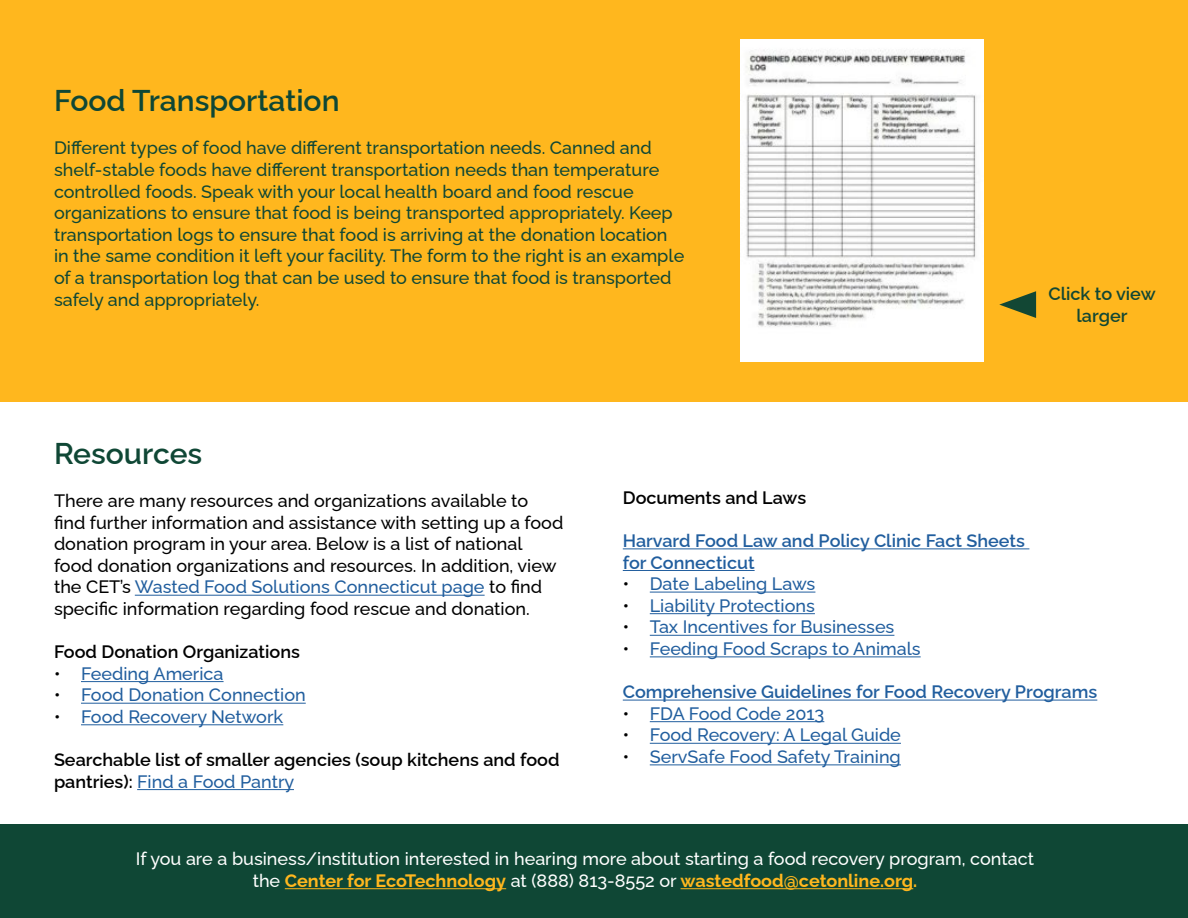
<style>
.page{position:relative;width:1188px;height:918px;background:#fff}
.page>*{position:absolute;margin:0;border:0;box-sizing:border-box;transform-origin:0 0}
.t1{font:600 30px "Raleway";color:#0f4735}
.t2{font:500 18px/21.6px "Raleway";color:#0f4735}
.t3{font:500 18px/21.6px "Raleway";color:#000}
.t4{font:500 18px "Raleway";color:#215e9e}
.t5{font:500 18px/21.6px "Raleway";color:#fff;text-align:center}
.t6{font:600 18px/21.6px "Raleway";color:#000}
.t7{font:600 18px/21.6px "Raleway";color:#215e9e}
.t8{font:600 18px/21.6px "Raleway";color:#124734;text-align:center}
.s1{color:#215e9e}
.s2{color:#000}
.s3{font-weight:500;color:#215e9e}
.s4{font-weight:700;color:#ffb71e}
</style>
<div class="page">
<div style="left:0;top:824px;width:1188px;height:94px;background:#0f4735"></div>
<div style="left:0;top:0;width:1188px;height:401px;background:#ffb71e"></div>
<img style="left:740px;top:39px;width:243px;height:323px">
<hr style="left:135px;top:595px;width:350px;height:1px;background:#215e9e">
<hr style="left:81px;top:681px;width:143px;height:1px;background:#215e9e">
<hr style="left:81px;top:703px;width:225px;height:1px;background:#215e9e">
<hr style="left:81px;top:724px;width:202px;height:1px;background:#215e9e">
<hr style="left:137px;top:789px;width:157px;height:1px;background:#215e9e">
<hr style="left:623px;top:548px;width:406px;height:1px;background:#215e9e">
<hr style="left:623px;top:570px;width:132px;height:1px;background:#215e9e">
<hr style="left:650px;top:592px;width:165px;height:1px;background:#215e9e">
<hr style="left:650px;top:613px;width:165px;height:1px;background:#215e9e">
<hr style="left:650px;top:635px;width:244px;height:1px;background:#215e9e">
<hr style="left:650px;top:656px;width:271px;height:1px;background:#215e9e">
<hr style="left:623px;top:700px;width:474px;height:1px;background:#215e9e">
<hr style="left:650px;top:721px;width:174px;height:1px;background:#215e9e">
<hr style="left:650px;top:743px;width:251px;height:1px;background:#215e9e">
<hr style="left:650px;top:764px;width:251px;height:1px;background:#215e9e">
<hr style="left:285px;top:888px;width:221px;height:1px;background:#ffb71e">
<hr style="left:681px;top:888px;width:232px;height:1px;background:#ffb71e">
<svg style="left:999px;top:291px;width:37px;height:27px"></svg>
<h1 class="t1" style="left:54px;top:77px;width:287px">Food Transportation</h1>
<p class="t2" style="left:54px;top:135px;width:632px">Different types of food have different transportation needs. Canned and shelf-stable foods have different transportation needs than temperature controlled foods. Speak with your local health board and food rescue organizations to ensure that food is being transported appropriately. Keep transportation logs to ensure that food is arriving at the donation location in the same condition it left your facility. The form to the right is an example of a transportation log that can be used to ensure that food is transported safely and appropriately.</p>
<p class="t8" style="left:1048px;top:281px;width:109px">Click to view larger</p>
<h1 class="t1" style="left:54px;top:429px;width:150px">Resources</h1>
<p class="t3" style="left:54px;top:488px;width:511px">There are many resources and organizations available to find further information and assistance with setting up a food donation program in your area. Below is a list of national food donation organizations and resources. In addition, view the CET’s <span class="s1">Wasted Food Solutions Connecticut page</span> to find specific information regarding food rescue and donation.</p>
<p class="t6" style="left:54px;top:639px;width:247px">Food Donation Organizations</p>
<p class="t4" style="left:54px;top:659px;width:171px"><span class="s2">•</span> Feeding America</p>
<p class="t4" style="left:54px;top:681px;width:253px"><span class="s2">•</span> Food Donation Connection</p>
<p class="t4" style="left:54px;top:702px;width:231px"><span class="s2">•</span> Food Recovery Network</p>
<p class="t6" style="left:54px;top:747px;width:507px">Searchable list of smaller agencies (soup kitchens and food pantries): <span class="s3">Find a Food Pantry</span></p>
<p class="t6" style="left:623px;top:485px;width:185px">Documents and Laws</p>
<p class="t7" style="left:623px;top:528px;width:404px">Harvard Food Law and Policy Clinic Fact Sheets for Connecticut</p>
<p class="t4" style="left:623px;top:570px;width:194px"><span class="s2">•</span> Date Labeling Laws</p>
<p class="t4" style="left:623px;top:591px;width:194px"><span class="s2">•</span> Liability Protections</p>
<p class="t4" style="left:623px;top:613px;width:273px"><span class="s2">•</span> Tax Incentives for Businesses</p>
<p class="t4" style="left:623px;top:634px;width:299px"><span class="s2">•</span> Feeding Food Scraps to Animals</p>
<p class="t7" style="left:623px;top:679px;width:476px">Comprehensive Guidelines for Food Recovery Programs</p>
<p class="t4" style="left:623px;top:699px;width:203px"><span class="s2">•</span> FDA Food Code 2013</p>
<p class="t4" style="left:623px;top:721px;width:280px"><span class="s2">•</span> Food Recovery: A Legal Guide</p>
<p class="t4" style="left:623px;top:742px;width:280px"><span class="s2">•</span> ServSafe Food Safety Training</p>
<p class="t5" style="left:136px;top:846px;width:900px">If you are a business/institution interested in hearing more about starting a food recovery program, contact the <span class="s4">Center for EcoTechnology</span> at (888) 813-8552 or <span class="s4">wastedfood@cetonline.org.</span></p>
</div>
